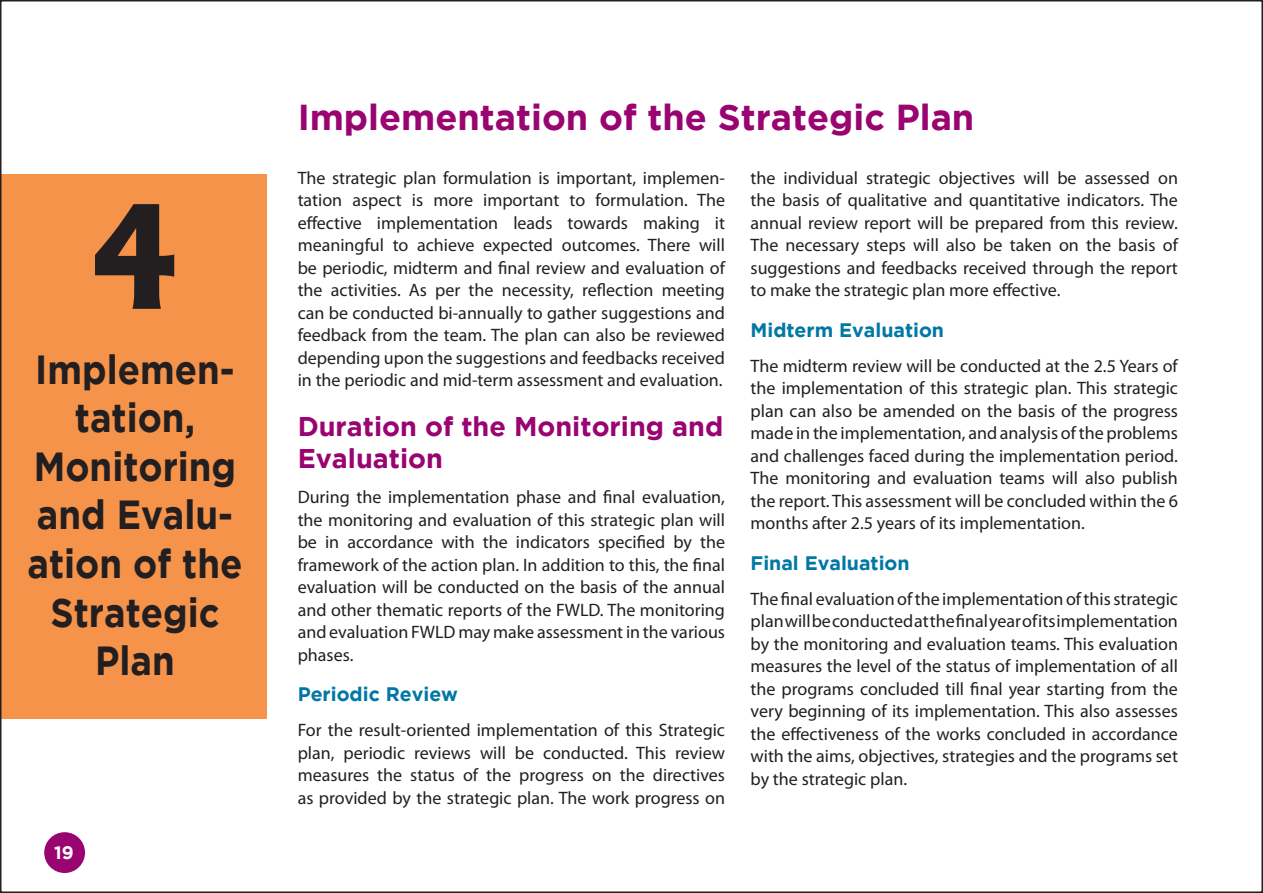
<style>
.page{position:relative;width:1263px;height:893px;background:#fff}
.page>*{position:absolute;margin:0;border:0;box-sizing:border-box;transform-origin:0 0}
.t1{font:800 137.7px "Albertus";color:#231f20}
.t2{font:700 40.5px/48.6px "Gotham";color:#231f20;text-align:center;scale:.9 1}
.t3{font:700 36px "Gotham";color:#990471}
.t4{font:700 27px/32.4px "Gotham";color:#990471}
.t5{font:700 19.5px "Gotham";color:#0077a5}
.t6{font:18px/22.5px "Myriad Pro";color:#231f20;text-align:justify}
.t7{font:700 18px "Gotham";color:#fff}
</style>
<div class="page">
<div style="left:1px;top:174px;width:266px;height:545px;background:#f6934a"></div>
<div style="left:44px;top:832px;width:41px;height:41px;background:#990471;border-radius:50%"></div>
<p class="t1" style="left:88px;top:171px;width:93px">4</p>
<p class="t2" style="left:28px;top:344px;width:240px">Implemen&shy;tation,<br>Monitoring and Evalu&shy;ation of the<br>Strategic<br>Plan</p>
<p class="t7" style="left:54px;top:843px;width:21px">19</p>
<p class="t3" style="left:298px;top:97px;width:678px">Implementation of the Strategic Plan</p>
<p class="t6" style="left:298px;top:166px;width:429px">The strategic plan formulation is important, implemen&shy;tation aspect is more important to formulation. The effective implementation leads towards making it meaningful to achieve expected outcomes. There will be periodic, midterm and final review and evaluation of the activities. As per the necessity, reflection meeting can be conducted bi-annually to gather suggestions and feedback from the team. The plan can also be reviewed depending upon the suggestions and feedbacks received in the periodic and mid-term assessment and evaluation.</p>
<p class="t4" style="left:298px;top:409px;width:427px">Duration of the Monitoring and<br>Evaluation</p>
<p class="t6" style="left:298px;top:486px;width:429px">During the implementation phase and final evaluation, the monitoring and evaluation of this strategic plan will be in accordance with the indicators specified by the framework of the action plan. In addition to this, the final evaluation will be conducted on the basis of the annual and other thematic reports of the FWLD. The monitoring and evaluation FWLD may make assessment in the various phases.</p>
<p class="t5" style="left:298px;top:683px;width:162px">Periodic Review</p>
<p class="t6" style="left:298px;top:719px;width:429px">For the result-oriented implementation of this Strategic plan, periodic reviews will be conducted. This review measures the status of the progress on the directives as provided by the strategic plan. The work progress on</p>
<p class="t6" style="left:750px;top:166px;width:429px">the individual strategic objectives will be assessed on the basis of qualitative and quantitative indicators. The annual review report will be prepared from this review.<br>The necessary steps will also be taken on the basis of suggestions and feedbacks received through the report to make the strategic plan more effective.</p>
<p class="t5" style="left:750px;top:318px;width:195px">Midterm Evaluation</p>
<p class="t6" style="left:750px;top:354px;width:429px">The midterm review will be conducted at the 2.5 Years of the implementation of this strategic plan. This strategic plan can also be amended on the basis of the progress made in the implementation, and analysis of the problems and challenges faced during the implementation period.<br>The monitoring and evaluation teams will also publish the report. This assessment will be concluded within the 6 months after 2.5 years of its implementation.</p>
<p class="t5" style="left:750px;top:551px;width:161px">Final Evaluation</p>
<p class="t6" style="left:750px;top:587px;width:429px">The final evaluation of the implementation of this strategic plan will be conducted at the final year of its implementation by the monitoring and evaluation teams. This evaluation measures the level of the status of implementation of all the programs concluded till final year starting from the very beginning of its implementation. This also assesses the effectiveness of the works concluded in accordance with the aims, objectives, strategies and the programs set by the strategic plan.</p>
</div>
